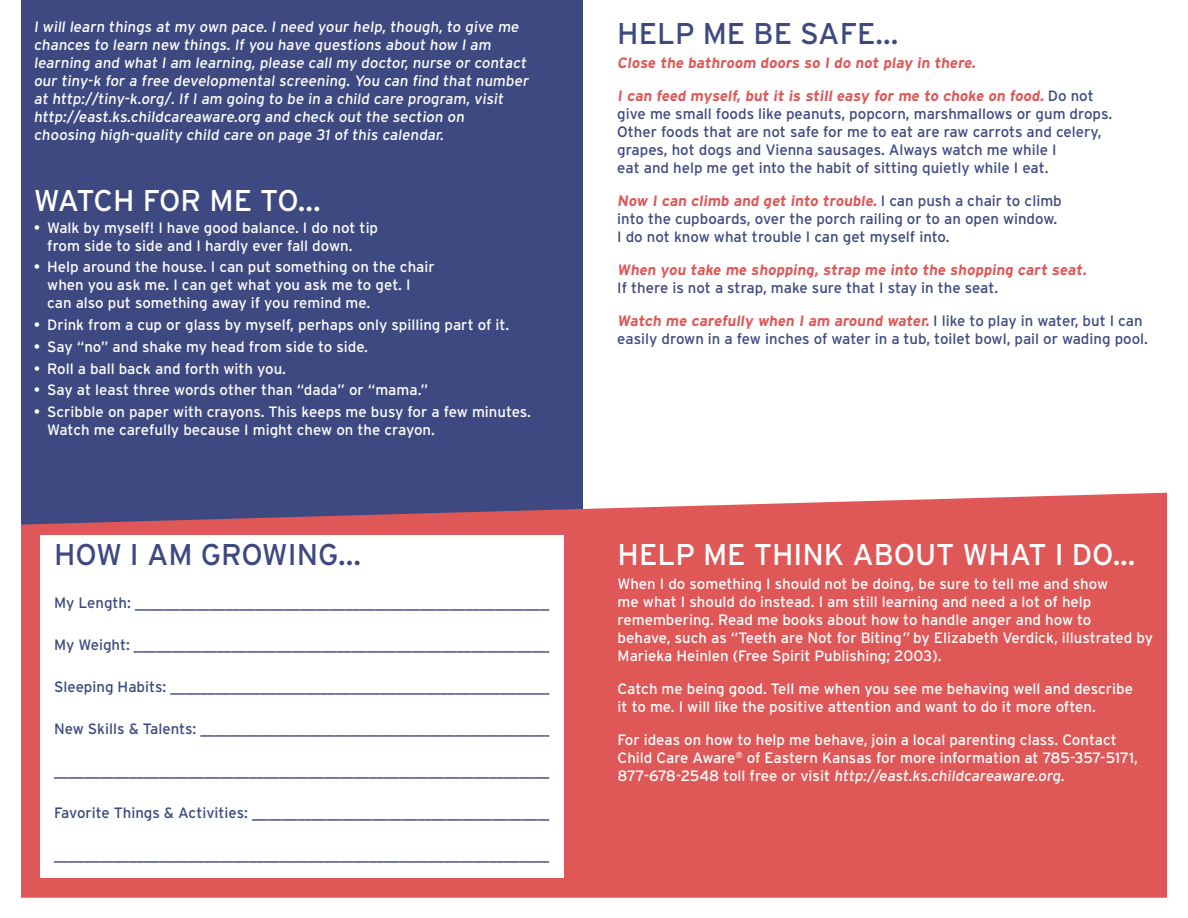
<style>
.page{position:relative;width:1188px;height:918px;background:#fff}
.page>*{position:absolute;margin:0;border:0;box-sizing:border-box;transform-origin:0 0}
.t1{font:30px "Interstate";color:#3e4981}
.t2{font:30px "Interstate";color:#fff}
.t3{font:30px "Interstate";letter-spacing:-.035em;color:#fff}
.t4{font:15px/18px "Interstate";color:#3e4981}
.t5{font:15px/18px "Interstate";color:#fff}
.t6{font:15px/18px "Interstate";letter-spacing:-.145em;color:#fff}
.t7{font:700 15px "Interstate";color:#df5857}
.s1{font-weight:700;color:#df5857}
</style>
<div class="page">
<div style="left:20px;top:0;width:564px;height:889px;background:#3e4981"></div>
<div style="left:20px;top:537px;width:1147px;height:361px;background:#df5857"></div>
<div style="left:40px;top:535px;width:524px;height:343px;background:#fff"></div>
<svg style="left:20px;top:487px;width:1147px;height:50px"></svg>
<p class="t6" style="left:34px;top:18px;width:499px">I will learn things at my own pace. I need your help, though, to give me chances to learn new things. If you have questions about how I am learning and what I am learning, please call my doctor, nurse or contact our tiny-k for a free developmental screening. You can find that number at http://tiny-k.org/. If I am going to be in a child care program, visit http://east.ks.childcareaware.org and check out the section on choosing high-quality child care on page 31 of this calendar.</p>
<h1 class="t3" style="left:34px;top:182px;width:289px">Watch for me to...</h1>
<p class="t5" style="left:47px;top:218px;width:332px;text-indent:-14px">• Walk by myself! I have good balance. I do not tip from side to side and I hardly ever fall down.</p>
<p class="t5" style="left:47px;top:258px;width:389px;text-indent:-14px">• Help around the house. I can put something on the chair when you ask me. I can get what you ask me to get. I can also put something away if you remind me.</p>
<p class="t5" style="left:34px;top:316px;width:477px">• Drink from a cup or glass by myself, perhaps only spilling part of it.</p>
<p class="t5" style="left:34px;top:337px;width:336px">• Say “no” and shake my head from side to side.</p>
<p class="t5" style="left:34px;top:359px;width:254px">• Roll a ball back and forth with you.</p>
<p class="t5" style="left:34px;top:381px;width:396px">• Say at least three words other than “dada” or “mama.”</p>
<p class="t5" style="left:47px;top:403px;width:485px;text-indent:-13px">• Scribble on paper with crayons. This keeps me busy for a few minutes.<br>Watch me carefully because I might chew on the crayon.</p>
<h1 class="t1" style="left:54px;top:536px;width:309px">How I am growi ng...</h1>
<p class="t4" style="left:54px;top:593px;width:510px">M y Length: _________________________________________________________</p>
<p class="t4" style="left:54px;top:635px;width:509px">M y Weight: _________________________________________________________</p>
<p class="t4" style="left:54px;top:677px;width:508px">Sleeping Habits: ____________________________________________________</p>
<p class="t4" style="left:54px;top:719px;width:508px">N ew Skills &amp; Talents: ________________________________________________</p>
<p class="t4" style="left:54px;top:761px;width:504px">___________________________________________________________________</p>
<p class="t4" style="left:54px;top:803px;width:507px">Favorite Things &amp; Activities: _________________________________________</p>
<p class="t4" style="left:54px;top:845px;width:504px">___________________________________________________________________</p>
<h1 class="t1" style="left:617px;top:15px;width:283px">Help me be safe...</h1>
<p class="t7" style="left:617px;top:54px;width:362px">Close the bathroom doors so I do not play in there.</p>
<p class="t4" style="left:617px;top:87px;width:496px"><span class="s1">I can feed myself, but it is still easy for me to choke on food.</span> Do not give me small foods like peanuts, popcorn, marshmallows or gum drops.<br>Other foods that are not safe for me to eat are raw carrots and celery, grapes, hot dogs and Vienna sausages. Always watch me while I<br>eat and help me get into the habit of sitting quietly while I eat.</p>
<p class="t4" style="left:617px;top:192px;width:446px"><span class="s1">Now I can climb and get into trouble.</span> I can push a chair to climb into the cupboards, over the porch railing or to an open window.<br>I do not know what trouble I can get myself into.</p>
<p class="t7" style="left:617px;top:261px;width:473px">When you take me shopping, strap me into the shopping cart seat.</p>
<p class="t4" style="left:617px;top:279px;width:382px">If there is not a strap, make sure that I stay in the seat.</p>
<p class="t4" style="left:617px;top:312px;width:532px"><span class="s1">Watch me carefully when I am around water.</span> I like to play in water, but I can easily drown in a few inches of water in a tub, toilet bowl, pail or wading pool.</p>
<h1 class="t2" style="left:618px;top:536px;width:519px">Help me thi nk about what i do...</h1>
<p class="t5" style="left:618px;top:575px;width:537px">When I do something I should not be doing, be sure to tell me and show<br>me what I should do instead. I am still learning and need a lot of help remembering. Read me books about how to handle anger and how to<br>behave, such as “Teeth are Not for Biting” by Elizabeth Verdick, illustrated by Marieka Heinlen (Free Spirit Publishing; 2003).</p>
<p class="t5" style="left:618px;top:680px;width:517px">Catch me being good. Tell me when you see me behaving well and describe it to me. I will like the positive attention and want to do it more often.</p>
<p class="t5" style="left:618px;top:731px;width:522px">For ideas on how to help me behave, join a local parenting class. Contact<br>Child Care Aware<sup>®</sup> of Eastern Kansas for more information at 785-357-5171,<br>877-678-2548 toll free or visit http://east.ks.childcareaware.org.</p>
</div>
